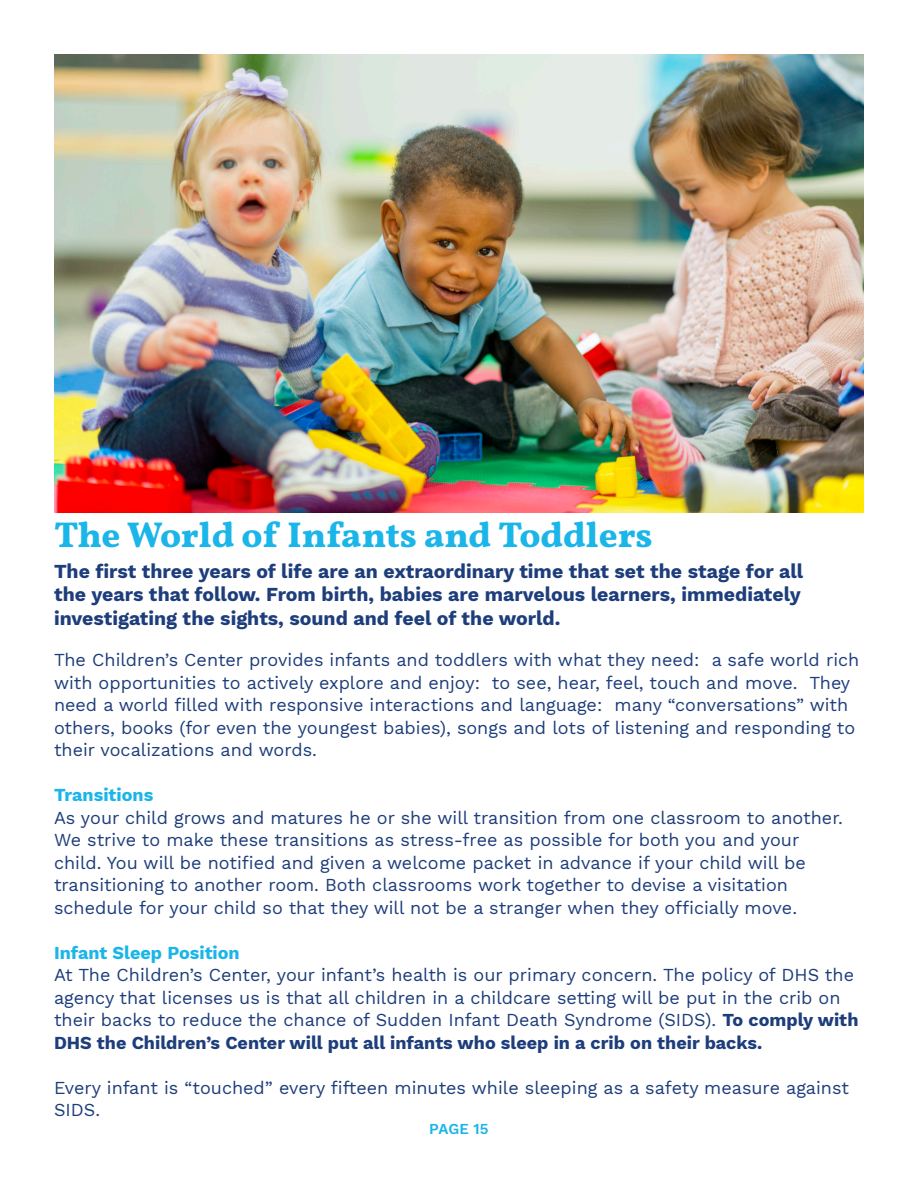
<style>
.page{position:relative;width:918px;height:1188px;background:#fff}
.page>*{position:absolute;margin:0;border:0;box-sizing:border-box;transform-origin:0 0}
.t1{font:800 36px "Vollkorn";color:#1ab5e9}
.t2{font:700 19.5px/23.4px "Work Sans";color:#1d3d7b}
.t3{font:18px/22.5px "Work Sans";color:#1d3d7b}
.t4{font:700 18px "Work Sans";color:#1ab5e9}
.t5{font:600 15px "Work Sans";color:#1ab5e9}
.s1{font-weight:700}
</style>
<div class="page">
<img style="left:54px;top:54px;width:810px;height:459px">
<h1 class="t1" style="left:54px;top:508px;width:600px">The World of Infants and Toddlers</h1>
<p class="t2" style="left:54px;top:559px;width:751px">The first three years of life are an extraordinary time that set the stage for all the years that follow. From birth, babies are marvelous learners, immediately investigating the sights, sound and feel of the world.</p>
<p class="t3" style="left:54px;top:648px;width:807px">The Children’s Center provides infants and toddlers with what they need: a safe world rich with opportunities to actively explore and enjoy: to see, hear, feel, touch and move. They need a world filled with responsive interactions and language: many “conversations” with others, books (for even the youngest babies), songs and lots of listening and responding to their vocalizations and words.</p>
<p class="t4" style="left:54px;top:781px;width:101px">Transitions</p>
<p class="t3" style="left:54px;top:806px;width:791px">As your child grows and matures he or she will transition from one classroom to another.<br>We strive to make these transitions as stress-free as possible for both you and your child. You will be notified and given a welcome packet in advance if your child will be transitioning to another room. Both classrooms work together to devise a visitation schedule for your child so that they will not be a stranger when they officially move.</p>
<p class="t4" style="left:54px;top:939px;width:187px">Infant Sleep Position</p>
<p class="t3" style="left:54px;top:963px;width:806px">At The Children’s Center, your infant’s health is our primary concern. The policy of DHS the agency that licenses us is that all children in a childcare setting will be put in the crib on their backs to reduce the chance of Sudden Infant Death Syndrome (SIDS). <span class="s1">To comply with DHS the Children’s Center will put all infants who sleep in a crib on their backs.</span></p>
<p class="t3" style="left:54px;top:1076px;width:797px">Every infant is “touched” every fifteen minutes while sleeping as a safety measure against<br>SIDS.</p>
<p class="t5" style="left:429px;top:1117px;width:61px">PAGE 15</p>
</div>
